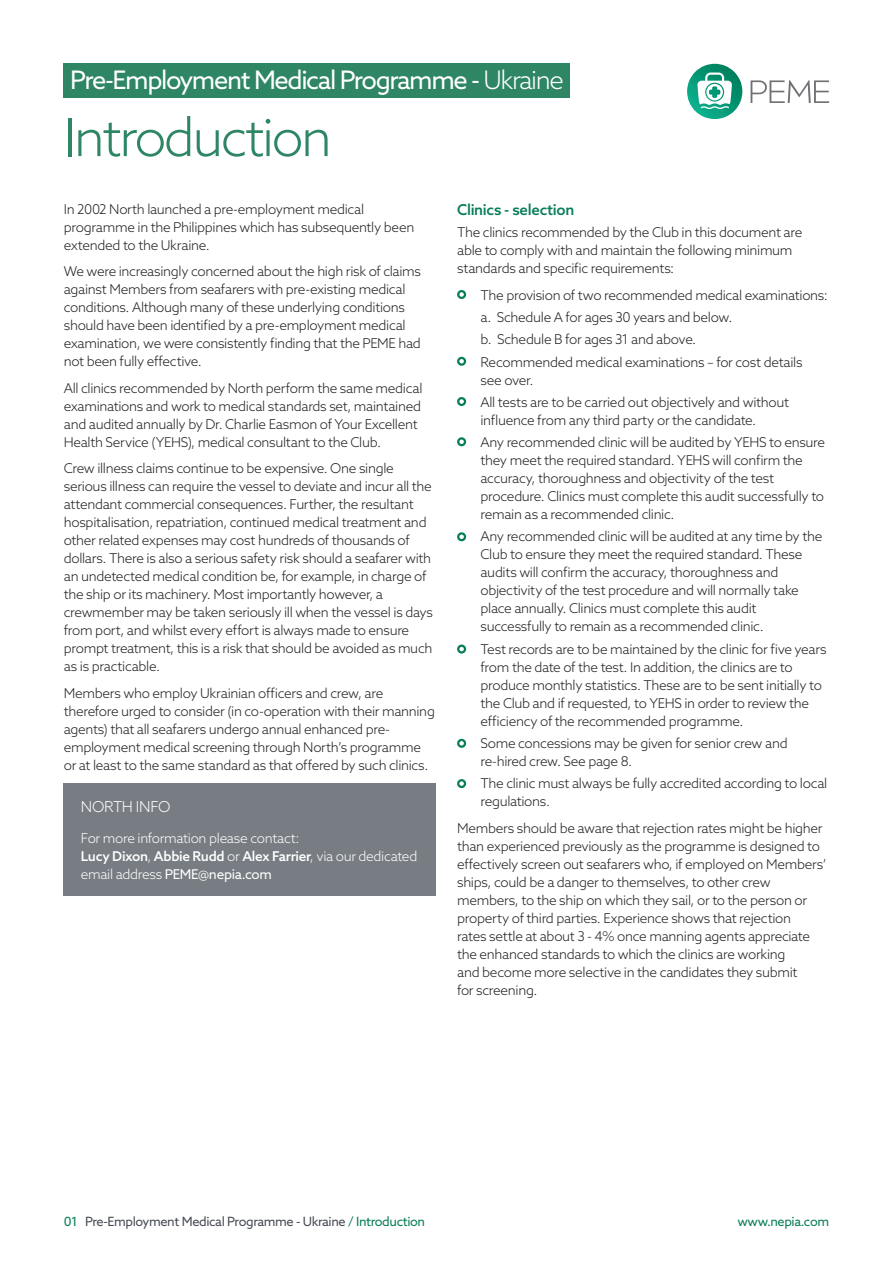
<style>
.page{position:relative;width:893px;height:1263px;background:#fff}
.page>*{position:absolute;margin:0;border:0;box-sizing:border-box;transform-origin:0 0}
.NORTH_-_Title{font:300 52.5px "Azo Sans";letter-spacing:-.05em;color:#2e8665}
.NORTH_-_Title-2{font:25.5px "Azo Sans";letter-spacing:-.055em;color:#fff}
.NORTH_-_Sub_Header{font:500 15px "Azo Sans";letter-spacing:-.02em;color:#087d59}
.NORTH_-_Sub_Header-2{font:300 15px "Azo Sans";letter-spacing:-.02em;color:#fff}
.NORTH_-_Body_2{font:300 13.5px/18px "Azo Sans";letter-spacing:-.025em;color:#231f20}
.NORTH_-_Points_1{font:300 13.5px/18px "Azo Sans";letter-spacing:-.025em;color:#231f20}
.NORTH_-_Sub_Header-3{font:300 13.5px/18px "Azo Sans";letter-spacing:-.025em;color:#fff}
.NORTH_-_Navigation{font:12.75px "Azo Sans";letter-spacing:-.03em;color:#464b54}
.NORTH_-_Navigation-2{font:12.75px "Azo Sans";letter-spacing:-.03em;color:#087d59}
.s1{font-weight:300}
.s2{font-weight:500}
.s3{font-weight:400}
.s4{color:#087d59}
</style>
<div class="page">
<div style="left:64px;top:784px;width:372px;height:112px;background:#787d83"></div>
<div style="left:457px;top:290px;width:9px;height:9px;border:2px solid #087d59;border-radius:50%"></div>
<div style="left:457px;top:357px;width:9px;height:9px;border:2px solid #087d59;border-radius:50%"></div>
<div style="left:457px;top:397px;width:9px;height:9px;border:2px solid #087d59;border-radius:50%"></div>
<div style="left:457px;top:437px;width:9px;height:9px;border:2px solid #087d59;border-radius:50%"></div>
<div style="left:457px;top:532px;width:9px;height:9px;border:2px solid #087d59;border-radius:50%"></div>
<div style="left:457px;top:644px;width:9px;height:9px;border:2px solid #087d59;border-radius:50%"></div>
<div style="left:457px;top:739px;width:9px;height:9px;border:2px solid #087d59;border-radius:50%"></div>
<div style="left:457px;top:779px;width:9px;height:9px;border:2px solid #087d59;border-radius:50%"></div>
<svg style="left:751px;top:80px;width:78px;height:23px"></svg>
<svg style="left:687px;top:64px;width:55px;height:55px"></svg>
<div style="left:64px;top:64px;width:506px;height:34px;background:#2e8665"></div>
<p class="NORTH_-_Title-2" style="left:70px;top:64px;width:495px">Pre-Employment Medical Programme - <span class="s1">Ukraine</span></p>
<p class="NORTH_-_Title" style="left:64px;top:103px;width:270px">Introduction</p>
<p class="NORTH_-_Body_2" style="left:64px;top:200px;width:352px">In 2002 North launched a pre-employment medical programme in the Philippines which has subsequently been extended to the Ukraine.</p>
<p class="NORTH_-_Body_2" style="left:64px;top:262px;width:359px">We were increasingly concerned about the high risk of claims against Members from seafarers with pre-existing medical conditions. Although many of these underlying conditions should have been identified by a pre-employment medical examination, we were consistently finding that the PEME had not been fully effective.</p>
<p class="NORTH_-_Body_2" style="left:64px;top:379px;width:360px">All clinics recommended by North perform the same medical examinations and work to medical standards set, maintained and audited annually by Dr. Charlie Easmon of Your Excellent Health Service (YEHS), medical consultant to the Club.</p>
<p class="NORTH_-_Body_2" style="left:64px;top:459px;width:371px">Crew illness claims continue to be expensive. One single serious illness can require the vessel to deviate and incur all the attendant commercial consequences. Further, the resultant hospitalisation, repatriation, continued medical treatment and other related expenses may cost hundreds of thousands of dollars. There is also a serious safety risk should a seafarer with an undetected medical condition be, for example, in charge of the ship or its machinery. Most importantly however, a crewmember may be taken seriously ill when the vessel is days from port, and whilst every effort is always made to ensure prompt treatment, this is a risk that should be avoided as much as is practicable.</p>
<p class="NORTH_-_Body_2" style="left:64px;top:684px;width:373px">Members who employ Ukrainian officers and crew, are therefore urged to consider (in co-operation with their manning agents) that all seafarers undergo annual enhanced pre&shy;employment medical screening through North’s programme or at least to the same standard as that offered by such clinics.</p>
<p class="NORTH_-_Sub_Header-2" style="left:81px;top:797px;width:91px">NORTH INFO</p>
<p class="NORTH_-_Sub_Header-3" style="left:81px;top:829px;width:338px">For more information please contact:<br><span class="s2">Lucy Dixon</span>, <span class="s2">Abbie Rudd</span> or <span class="s2">Alex Farrier</span>, via our dedicated email address <span class="s3">PEME@nepia.com</span></p>
<p class="NORTH_-_Sub_Header" style="left:457px;top:200px;width:119px">Clinics - selection</p>
<p class="NORTH_-_Body_2" style="left:457px;top:223px;width:347px">The clinics recommended by the Club in this document are able to comply with and maintain the following minimum standards and specific requirements:</p>
<p class="NORTH_-_Points_1" style="left:480px;top:286px;width:349px">The provision of two recommended medical examinations:</p>
<p class="NORTH_-_Points_1" style="left:480px;top:308px;width:253px">a. Schedule A for ages 30 years and below.</p>
<p class="NORTH_-_Points_1" style="left:480px;top:330px;width:217px">b. Schedule B for ages 31 and above.</p>
<p class="NORTH_-_Points_1" style="left:480px;top:353px;width:324px">Recommended medical examinations – for cost details see over.</p>
<p class="NORTH_-_Points_1" style="left:480px;top:393px;width:310px">All tests are to be carried out objectively and without influence from any third party or the candidate.</p>
<p class="NORTH_-_Points_1" style="left:480px;top:433px;width:346px">Any recommended clinic will be audited by YEHS to ensure they meet the required standard. YEHS will confirm the accuracy, thoroughness and objectivity of the test procedure. Clinics must complete this audit successfully to remain as a recommended clinic.</p>
<p class="NORTH_-_Points_1" style="left:480px;top:527px;width:343px">Any recommended clinic will be audited at any time by the Club to ensure they meet the required standard. These audits will confirm the accuracy, thoroughness and objectivity of the test procedure and will normally take place annually. Clinics must complete this audit successfully to remain as a recommended clinic.</p>
<p class="NORTH_-_Points_1" style="left:480px;top:640px;width:347px">Test records are to be maintained by the clinic for five years from the date of the test. In addition, the clinics are to produce monthly statistics. These are to be sent initially to the Club and if requested, to YEHS in order to review the efficiency of the recommended programme.</p>
<p class="NORTH_-_Points_1" style="left:480px;top:734px;width:309px">Some concessions may be given for senior crew and re-hired crew. See page 8.</p>
<p class="NORTH_-_Body_2" style="left:480px;top:774px;width:348px">The clinic must always be fully accredited according to local regulations.</p>
<p class="NORTH_-_Body_2" style="left:457px;top:819px;width:371px">Members should be aware that rejection rates might be higher than experienced previously as the programme is designed to effectively screen out seafarers who, if employed on Members’ ships, could be a danger to themselves, to other crew members, to the ship on which they sail, or to the person or property of third parties. Experience shows that rejection<br>rates settle at about 3 - 4% once manning agents appreciate the enhanced standards to which the clinics are working<br>and become more selective in the candidates they submit<br>for screening.</p>
<p class="NORTH_-_Navigation" style="left:64px;top:1213px;width:363px"><span class="s4">01</span> Pre-Employment Medical Programme - Ukraine <span class="s4">/ Introduction</span></p>
<p class="NORTH_-_Navigation-2" style="left:737px;top:1213px;width:93px">www.nepia.com</p>
</div>
